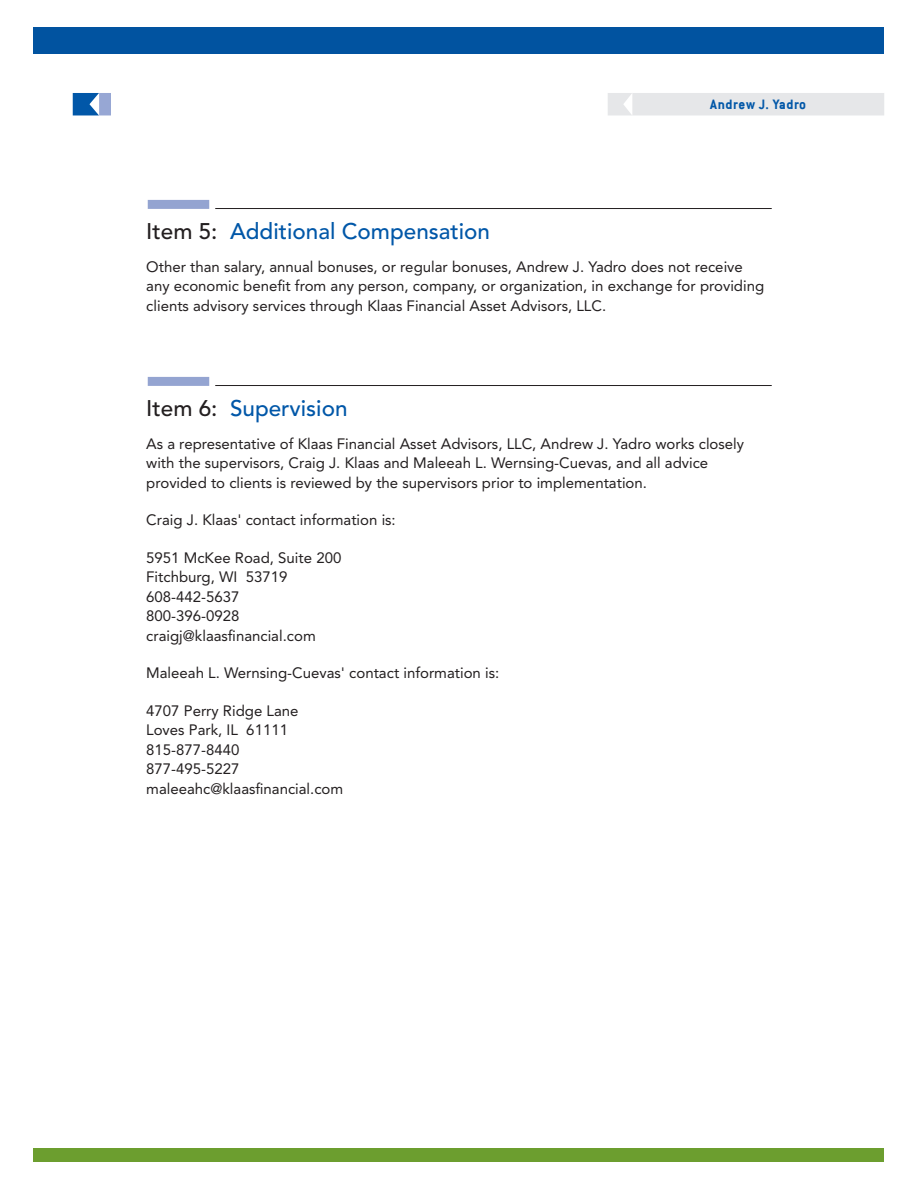
<style>
.page{position:relative;width:918px;height:1188px;background:#fff}
.page>*{position:absolute;margin:0;border:0;box-sizing:border-box;transform-origin:0 0}
.SECTION_header{font:500 22.5px "Avenir";color:#0157a8}
.t1{font:15px/19.5px "Avenir";color:#231f20}
.t2{font:700 15px "Conduit ITC";letter-spacing:.04em;color:#0157a8}
.s1{color:#231f20}
</style>
<div class="page">
<div style="left:34px;top:27px;width:850px;height:27px;background:#0153a0"></div>
<svg style="left:73px;top:93px;width:38px;height:22px"></svg>
<div style="left:608px;top:93px;width:276px;height:22px;background:#e6e7e9"></div>
<div style="left:34px;top:1148px;width:850px;height:13px;background:#6c9e2f"></div>
<div style="left:148px;top:200px;width:61px;height:9px;background:#94a4d1"></div>
<hr style="left:215px;top:208px;width:557px;height:1px;background:#231f20">
<div style="left:148px;top:377px;width:61px;height:9px;background:#94a4d1"></div>
<hr style="left:215px;top:385px;width:557px;height:1px;background:#231f20">
<p class="t2" style="left:710px;top:96px;width:97px">Andrew J. Yadro</p>
<p class="SECTION_header" style="left:146px;top:218px;width:345px"><span class="s1">Item 5:</span> Additional Compensation</p>
<p class="t1" style="left:146px;top:257px;width:619px">Other than salary, annual bonuses, or regular bonuses, Andrew J. Yadro does not receive any economic benefit from any person, company, or organization, in exchange for providing clients advisory services through Klaas Financial Asset Advisors, LLC.</p>
<p class="SECTION_header" style="left:146px;top:395px;width:203px"><span class="s1">Item 6:</span> Supervision</p>
<p class="t1" style="left:146px;top:434px;width:599px">As a representative of Klaas Financial Asset Advisors, LLC, Andrew J. Yadro works closely with the supervisors, Craig J. Klaas and Maleeah L. Wernsing-Cuevas, and all advice provided to clients is reviewed by the supervisors prior to implementation.</p>
<p class="t1" style="left:146px;top:511px;width:251px">Craig J. Klaas' contact information is:</p>
<p class="t1" style="left:146px;top:548px;width:197px">5951 McKee Road, Suite 200<br>Fitchburg, WI 53719<br>608-442-5637<br>800-396-0928 craigj@klaasfinancial.com</p>
<p class="t1" style="left:146px;top:664px;width:355px">Maleeah L. Wernsing-Cuevas' contact information is:</p>
<p class="t1" style="left:146px;top:701px;width:199px">4707 Perry Ridge Lane<br>Loves Park, IL 61111<br>815-877-8440<br>877-495-5227 maleeahc@klaasfinancial.com</p>
</div>
